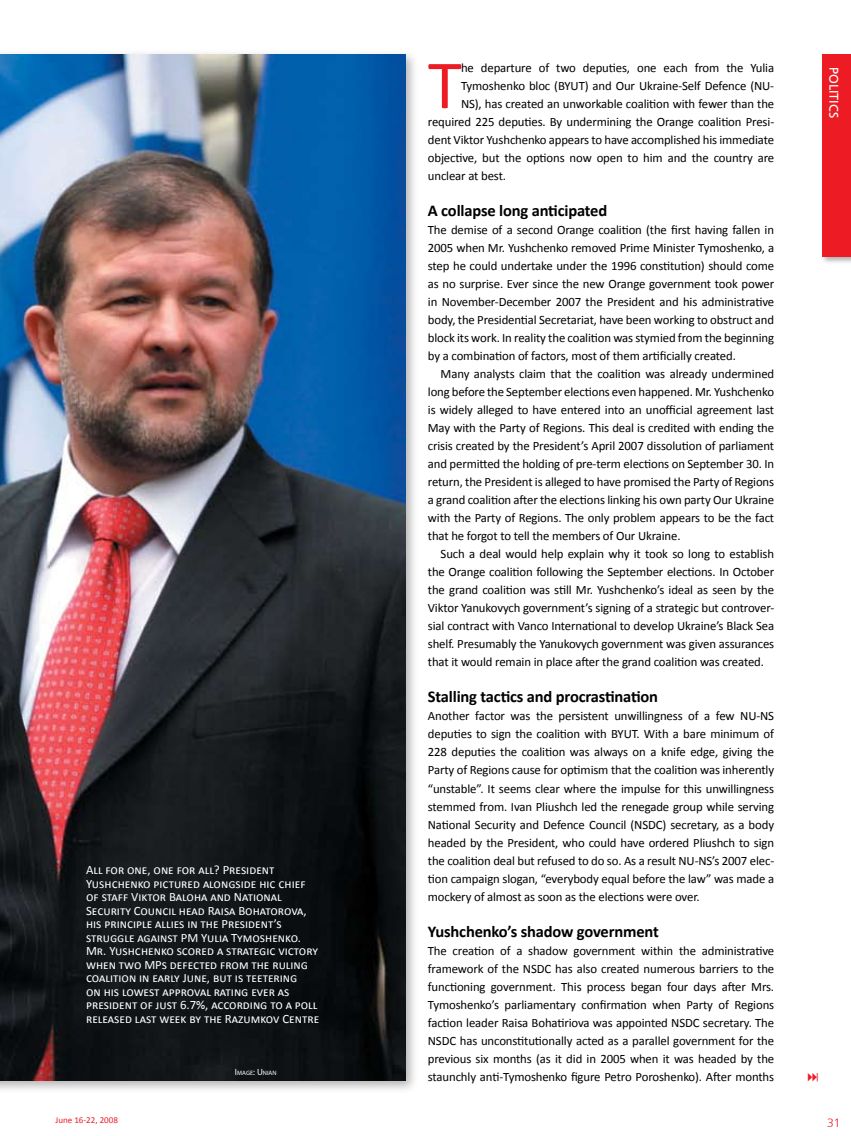
<style>
.page{position:relative;width:851px;height:1136px;background:#fff}
.page>*{position:absolute;margin:0;border:0;box-sizing:border-box;transform-origin:0 0}
.t1{font:69.45px "Calibri";color:#ed1c24}
.t2{font:700 16.5px "Calibri";letter-spacing:-.01em;color:#000}
.t3{font:12.75px/18px "Calibri";letter-spacing:-.01em;color:#000;text-align:justify}
.t4{font:12.75px/13.5px "Calibri";color:#fff}
.t5{font:12.6px "H Fruti";color:#fff}
.t6{font:300 12px "H Fruti";color:#ed1c24}
.t7{font:9px "Calibri";color:#ed1c24}
.t8{font:6.3px "Myriad Pro";color:#fff}
.s1{font-size:9px}
</style>
<div class="page">
<div style="left:0;top:48px;width:420px;height:1048px;background:#000;opacity:.3"></div>
<img style="left:0;top:54px;width:405px;height:1026px">
<div style="left:819px;top:52px;width:31px;height:213px;background:#000;opacity:.3"></div>
<div style="left:822px;top:54px;width:28px;height:202px;background:#ed1c24"></div>
<p class="t4" style="left:86px;top:862px;width:235px">All for one, one for all? President Yushchenko pictured alongside hic chief of staff Viktor Baloha and National Security Council head Raisa Bohatorova, his principle allies in the President’s struggle against PM Yulia Tymoshenko.<br>Mr. Yushchenko scored a strategic victory when two MPs defected from the ruling coalition in early June, but is teetering<br>on his lowest approval rating ever as president of just 6.7%, according to a poll released last week by the Razumkov Centre</p>
<h1 class="t1" style="left:428px;top:42px;width:35px">T</h1>
<p class="t3" style="left:461px;top:58px;width:314px">he departure of two deputies, one each from the Yulia</p>
<p class="t3" style="left:461px;top:76px;width:314px">Tymoshenko bloc (BYUT) and Our Ukraine-Self Defence (NU-</p>
<p class="t3" style="left:461px;top:94px;width:314px">NS), has created an unworkable coalition with fewer than the</p>
<p class="t3" style="left:428px;top:112px;width:348px">required 225 deputies. By undermining the Orange coalition Presi-</p>
<p class="t3" style="left:428px;top:130px;width:348px">dent Viktor Yushchenko appears to have accomplished his immediate</p>
<p class="t3" style="left:428px;top:148px;width:348px">objective, but the options now open to him and the country are</p>
<p class="t3" style="left:428px;top:166px;width:80px">unclear at best.</p>
<p class="t2" style="left:428px;top:200px;width:181px">A collapse long anticipated</p>
<p class="t3" style="left:428px;top:220px;width:348px">The demise of a second Orange coalition (the first having fallen in 2005 when Mr. Yushchenko removed Prime Minister Tymoshenko, a step he could undertake under the 1996 constitution) should come as no surprise. Ever since the new Orange government took power in November-December 2007 the President and his administrative body, the Presidential Secretariat, have been working to obstruct and block its work. In reality the coalition was stymied from the beginning by a combination of factors, most of them artificially created.</p>
<p class="t3" style="left:428px;top:364px;width:348px;text-indent:13px">Many analysts claim that the coalition was already undermined long before the September elections even happened. Mr. Yushchenko is widely alleged to have entered into an unofficial agreement last May with the Party of Regions. This deal is credited with ending the crisis created by the President’s April 2007 dissolution of parliament and permitted the holding of pre-term elections on September 30. In return, the President is alleged to have promised the Party of Regions a grand coalition after the elections linking his own party Our Ukraine with the Party of Regions. The only problem appears to be the fact that he forgot to tell the members of Our Ukraine.</p>
<p class="t3" style="left:428px;top:544px;width:348px;text-indent:13px">Such a deal would help explain why it took so long to establish the Orange coalition following the September elections. In October the grand coalition was still Mr. Yushchenko’s ideal as seen by the Viktor Yanukovych government’s signing of a strategic but controver&shy;sial contract with Vanco International to develop Ukraine’s Black Sea shelf. Presumably the Yanukovych government was given assurances that it would remain in place after the grand coalition was created.</p>
<p class="t2" style="left:428px;top:686px;width:232px">Stalling tactics and procrastination</p>
<p class="t3" style="left:428px;top:706px;width:348px">Another factor was the persistent unwillingness of a few NU-NS deputies to sign the coalition with BYUT. With a bare minimum of 228 deputies the coalition was always on a knife edge, giving the Party of Regions cause for optimism that the coalition was inherently “unstable”. It seems clear where the impulse for this unwillingness stemmed from. Ivan Pliushch led the renegade group while serving National Security and Defence Council (NSDC) secretary, as a body headed by the President, who could have ordered Pliushch to sign the coalition deal but refused to do so. As a result NU-NS’s 2007 elec&shy;tion campaign slogan, “everybody equal before the law” was made a mockery of almost as soon as the elections were over.</p>
<p class="t2" style="left:428px;top:920px;width:232px">Yushchenko’s shadow government</p>
<p class="t3" style="left:428px;top:940px;width:348px">The creation of a shadow government within the administrative framework of the NSDC has also created numerous barriers to the functioning government. This process began four days after Mrs.<br>Tymoshenko’s parliamentary confirmation when Party of Regions faction leader Raisa Bohatiriova was appointed NSDC secretary. The NSDC has unconstitutionally acted as a parallel government for the previous six months (as it did in 2005 when it was headed by the</p>
<p class="t7" style="left:56px;top:1114px;width:64px">June 16-22, 2008</p>
<p class="t8" style="left:235px;top:1068px;width:43px"><span class="s1">I</span>MAGE<span class="s1">: U</span>NIAN</p>
<p class="t3" style="left:428px;top:1066px;width:348px">staunchly anti-Tymoshenko figure Petro Poroshenko). After months</p>
<p class="t5" style="left:841px;top:67px;width:53px;rotate:90deg">politics</p>
<p class="t6" style="left:827px;top:1116px;width:15px">31</p>
</div>
